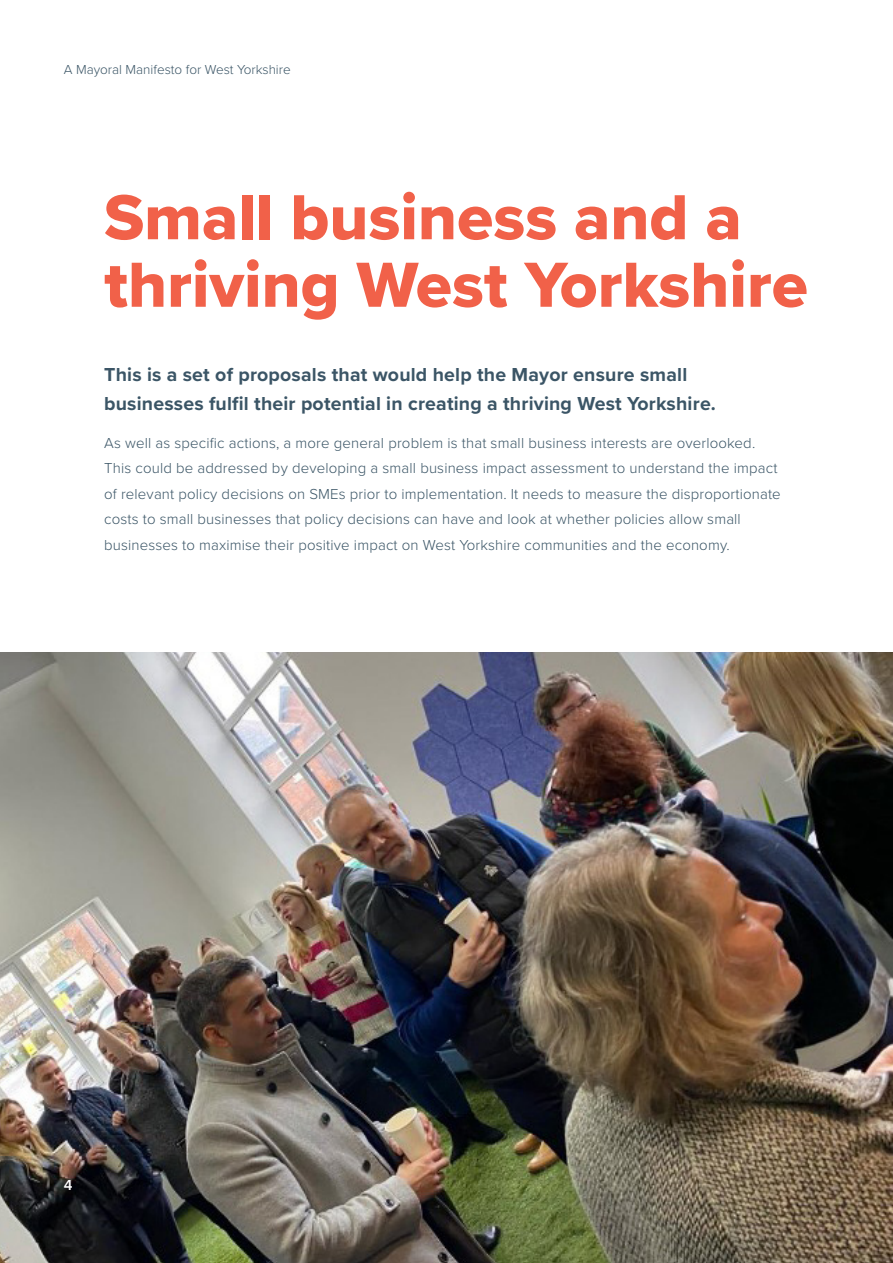
<style>
.page{position:relative;width:893px;height:1263px;background:#fff}
.page>*{position:absolute;margin:0;border:0;box-sizing:border-box;transform-origin:0 0}
.t1{font:66px/67.5px "Proxima Nova Extrabld";color:#f16149}
.t2{font:700 19.5px/28.5px "Proxima Nova";letter-spacing:.01em;color:#3b5566}
.t3{font:300 15px/25.5px "Proxima Nova";letter-spacing:.01em;color:#3b5566}
.t4{font:600 15px "Proxima Nova";color:#fff}
.t5{font:300 13.5px "Proxima Nova";color:#3b5566}
</style>
<div class="page">
<img style="left:0;top:653px;width:893px;height:610px">
<p class="t5" style="left:64px;top:60px;width:229px">A Mayoral Manifesto for West Yorkshire</p>
<p class="t1" style="left:104px;top:183px;width:705px">Small business and a thriving West Yorkshire</p>
<p class="t2" style="left:104px;top:360px;width:613px">This is a set of proposals that would help the Mayor ensure small businesses fulfil their potential in creating a thriving West Yorkshire.</p>
<p class="t3" style="left:104px;top:429px;width:678px">As well as specific actions, a more general problem is that small business interests are overlooked.<br>This could be addressed by developing a small business impact assessment to understand the impact of relevant policy decisions on SMEs prior to implementation. It needs to measure the disproportionate costs to small businesses that policy decisions can have and look at whether policies allow small businesses to maximise their positive impact on West Yorkshire communities and the economy.</p>
<p class="t4" style="left:64px;top:1173px;width:10px">4</p>
</div>
